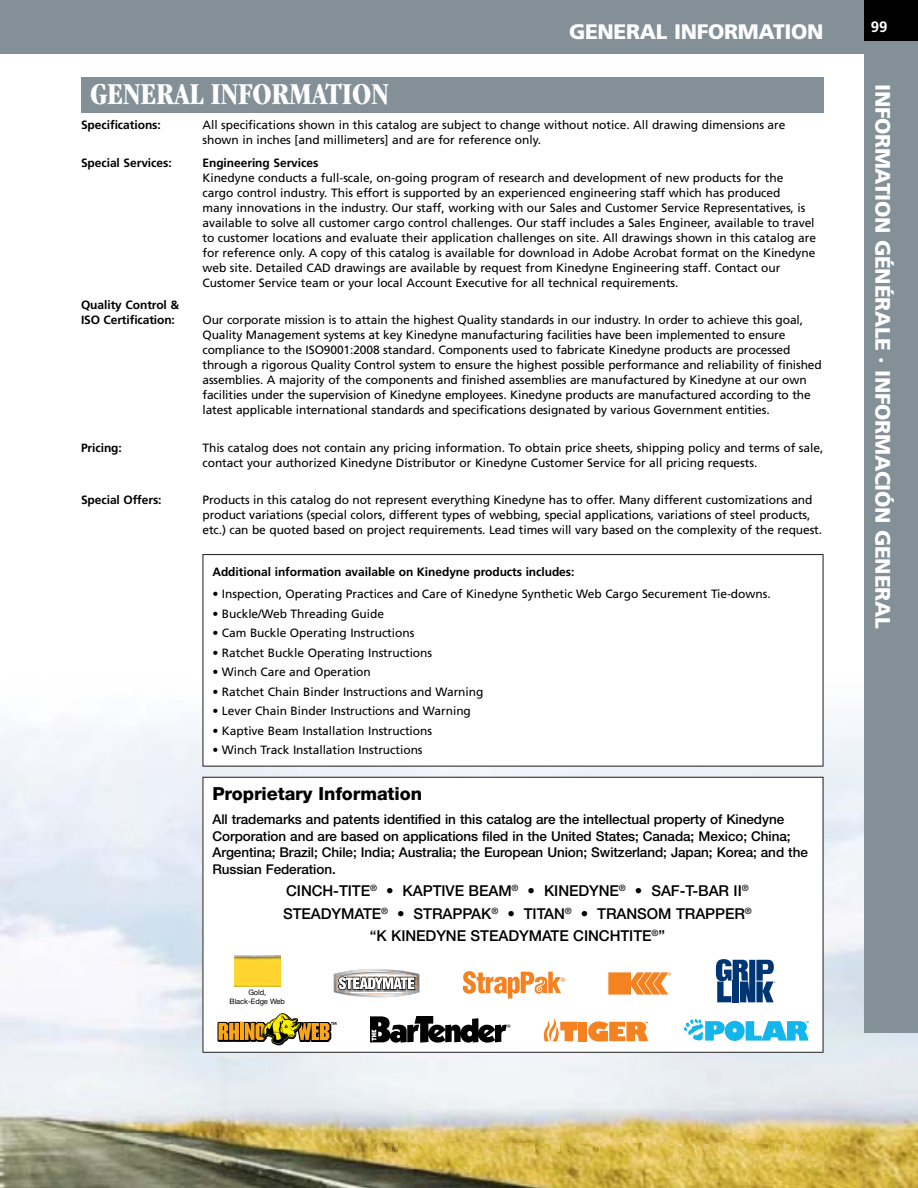
<style>
.page{position:relative;width:918px;height:1188px;background:#fff}
.page>*{position:absolute;margin:0;border:0;box-sizing:border-box;transform-origin:0 0}
.t1{font:700 condensed 31.5px "Garamond";color:#fff}
.t2{font:900 21px "Frutiger";letter-spacing:-.015em;color:#fff}
.t3{font:800 18px "Helvetica Neue";letter-spacing:-.005em;color:#000}
.t4{font:500 15px/22.5px "Helvetica Neue";letter-spacing:-.005em;color:#000;text-align:center}
.t5{font:700 15px "Frutiger";color:#fff}
.t6{font:500 13.5px/16.5px "Helvetica Neue";letter-spacing:-.005em;color:#000}
.t7{font:12px/15px "Frutiger";letter-spacing:-.005em;color:#000}
.t8{font:700 12px/15px "Frutiger";letter-spacing:-.005em;color:#000}
.t9{font:7.5px/9px "Helvetica Neue";letter-spacing:-.01em;color:#000;text-align:center}
</style>
<div class="page">
<img style="left:0;top:716px;width:216px;height:472px">
<img style="left:811px;top:777px;width:107px;height:411px">
<img style="left:216px;top:1053px;width:595px;height:135px">
<img style="left:81px;top:1134px;width:743px;height:1px">
<img style="left:319px;top:1144px;width:47px;height:8px">
<svg style="left:368px;top:1144px;width:8px;height:7px"></svg>
<img style="left:378px;top:1144px;width:14px;height:8px">
<svg style="left:393px;top:1144px;width:5px;height:8px"></svg>
<img style="left:401px;top:1144px;width:32px;height:8px">
<img style="left:417px;top:1144px;width:16px;height:7px">
<svg style="left:434px;top:1144px;width:6px;height:8px"></svg>
<img style="left:442px;top:1144px;width:52px;height:8px">
<svg style="left:494px;top:1144px;width:6px;height:7px"></svg>
<img style="left:501px;top:1144px;width:33px;height:8px">
<svg style="left:536px;top:1142px;width:32px;height:9px"></svg>
<img style="left:568px;top:1144px;width:24px;height:7px">
<svg style="left:593px;top:1144px;width:6px;height:8px"></svg>
<img style="left:601px;top:1144px;width:50px;height:8px">
<svg style="left:652px;top:1144px;width:21px;height:8px"></svg>
<img style="left:674px;top:1144px;width:27px;height:7px">
<svg style="left:703px;top:1144px;width:30px;height:8px"></svg>
<img style="left:736px;top:1144px;width:32px;height:8px">
<img style="left:752px;top:1144px;width:16px;height:7px">
<svg style="left:769px;top:1144px;width:6px;height:8px"></svg>
<img style="left:777px;top:1144px;width:18px;height:7px">
<img style="left:802px;top:1137px;width:22px;height:21px">
<div style="left:864px;top:0;width:54px;height:1032px;background:#839097"></div>
<div style="left:0;top:0;width:918px;height:54px;background:#839097"></div>
<div style="left:864px;top:0;width:54px;height:40px;background:#000"></div>
<div style="left:81px;top:77px;width:743px;height:36px;background:#839097"></div>
<svg style="left:202px;top:554px;width:622px;height:213px"></svg>
<svg style="left:202px;top:777px;width:622px;height:276px"></svg>
<img style="left:235px;top:955px;width:45px;height:31px">
<svg style="left:217px;top:1013px;width:120px;height:32px"></svg>
<svg style="left:334px;top:969px;width:85px;height:28px"></svg>
<svg style="left:463px;top:971px;width:102px;height:28px"></svg>
<svg style="left:608px;top:972px;width:63px;height:23px"></svg>
<svg style="left:716px;top:959px;width:59px;height:43px"></svg>
<svg style="left:370px;top:1016px;width:140px;height:27px"></svg>
<svg style="left:684px;top:1019px;width:125px;height:22px"></svg>
<div style="left:579px;top:1022px;width:8px;height:19px;background:#f58220"></div>
<svg style="left:544px;top:1018px;width:34px;height:23px"></svg>
<svg style="left:588px;top:1021px;width:60px;height:21px"></svg>
<h2 class="t2" style="left:569px;top:19px;width:256px">GENERAL INFORMATION</h2>
<h1 class="t1" style="left:90px;top:76px;width:300px">GENERAL INfORMATION</h1>
<p class="t8" style="left:81px;top:117px;width:81px">Specifications:</p>
<p class="t7" style="left:202px;top:117px;width:584px">All specifications shown in this catalog are subject to change without notice. All drawing dimensions are shown in inches [and millimeters] and are for reference only.</p>
<p class="t8" style="left:81px;top:155px;width:92px">Special Services:</p>
<p class="t8" style="left:202px;top:155px;width:117px">Engineering Services</p>
<p class="t7" style="left:202px;top:170px;width:615px">Kinedyne conducts a full-scale, on-going program of research and development of new products for the cargo control industry. This effort is supported by an experienced engineering staff which has produced<br>many innovations in the industry. our staff, working with our Sales and Customer Service Representatives, is available to solve all customer cargo control challenges. Our staff includes a Sales Engineer, available to travel to customer locations and evaluate their application challenges on site. All drawings shown in this catalog are for reference only. A copy of this catalog is available for download in Adobe Acrobat format on the Kinedyne web site. Detailed CAD drawings are available by request from Kinedyne Engineering staff. Contact our Customer Service team or your local Account Executive for all technical requirements.</p>
<p class="t8" style="left:81px;top:297px;width:100px">Quality Control &amp;<br>ISO Certification:</p>
<p class="t7" style="left:202px;top:312px;width:621px">Our corporate mission is to attain the highest Quality standards in our industry. In order to achieve this goal, Quality Management systems at key Kinedyne manufacturing facilities have been implemented to ensure compliance to the ISo9001:2008 standard. Components used to fabricate Kinedyne products are processed through a rigorous Quality Control system to ensure the highest possible performance and reliability of finished assemblies. A majority of the components and finished assemblies are manufactured by Kinedyne at our own facilities under the supervision of Kinedyne employees. Kinedyne products are manufactured according to the latest applicable international standards and specifications designated by various Government entities.</p>
<p class="t8" style="left:81px;top:440px;width:42px">Pricing:</p>
<p class="t7" style="left:202px;top:440px;width:622px">This catalog does not contain any pricing information. To obtain price sheets, shipping policy and terms of sale, contact your authorized Kinedyne Distributor or Kinedyne Customer Service for all pricing requests.</p>
<p class="t8" style="left:81px;top:492px;width:82px">Special Offers:</p>
<p class="t7" style="left:202px;top:492px;width:621px">Products in this catalog do not represent everything Kinedyne has to offer. Many different customizations and product variations (special colors, different types of webbing, special applications, variations of steel products, etc.) can be quoted based on project requirements. Lead times will vary based on the complexity of the request.</p>
<p class="t8" style="left:212px;top:564px;width:364px">Additional information available on Kinedyne products includes:</p>
<p class="t7" style="left:212px;top:587px;width:560px">• Inspection, operating Practices and Care of Kinedyne Synthetic Web Cargo Securement tie-downs.</p>
<p class="t7" style="left:212px;top:606px;width:173px">• Buckle/Web threading guide</p>
<p class="t7" style="left:212px;top:626px;width:203px">• Cam Buckle operating Instructions</p>
<p class="t7" style="left:212px;top:645px;width:221px">• Ratchet Buckle operating Instructions</p>
<p class="t7" style="left:212px;top:665px;width:160px">• Winch Care and operation</p>
<p class="t7" style="left:212px;top:684px;width:273px">• Ratchet Chain Binder Instructions and Warning</p>
<p class="t7" style="left:212px;top:704px;width:260px">• lever Chain Binder Instructions and Warning</p>
<p class="t7" style="left:212px;top:723px;width:221px">• Kaptive Beam Installation Instructions</p>
<p class="t7" style="left:212px;top:743px;width:212px">• Winch track Installation Instructions</p>
<h3 class="t3" style="left:212px;top:783px;width:211px">Proprietary Information</h3>
<p class="t6" style="left:212px;top:811px;width:597px">All trademarks and patents identified in this catalog are the intellectual property of Kinedyne Corporation and are based on applications filed in the United States; Canada; Mexico; China; Argentina; Brazil; Chile; India; Australia; the European Union; Switzerland; Japan; Korea; and the Russian Federation.</p>
<p class="t4" style="left:283px;top:880px;width:470px">CINCH-TITE<sup>®</sup> • KAPTIVE BEAM<sup>®</sup> • KINEDYNE<sup>®</sup> • SAF-T-BAR II<sup>®<br></sup>STEADYMATE<sup>®</sup> • STRAPPAK<sup>®</sup> • TITAN<sup>®</sup> • TRANSOM TRAPPER<sup>® </sup>“K KINEDYNE STEADYMATE CINCHTITE<sup>®</sup>”</p>
<p class="t9" style="left:230px;top:988px;width:57px">Gold,<br>Black-Edge Web</p>
<p class="t5" style="left:871px;top:18px;width:18px">99</p>
<h2 class="t2" style="left:896px;top:84px;width:546px;rotate:90deg">INFORMATION GÉNÉRALE · INFORMACIÓN GENERAL</h2>
</div>
